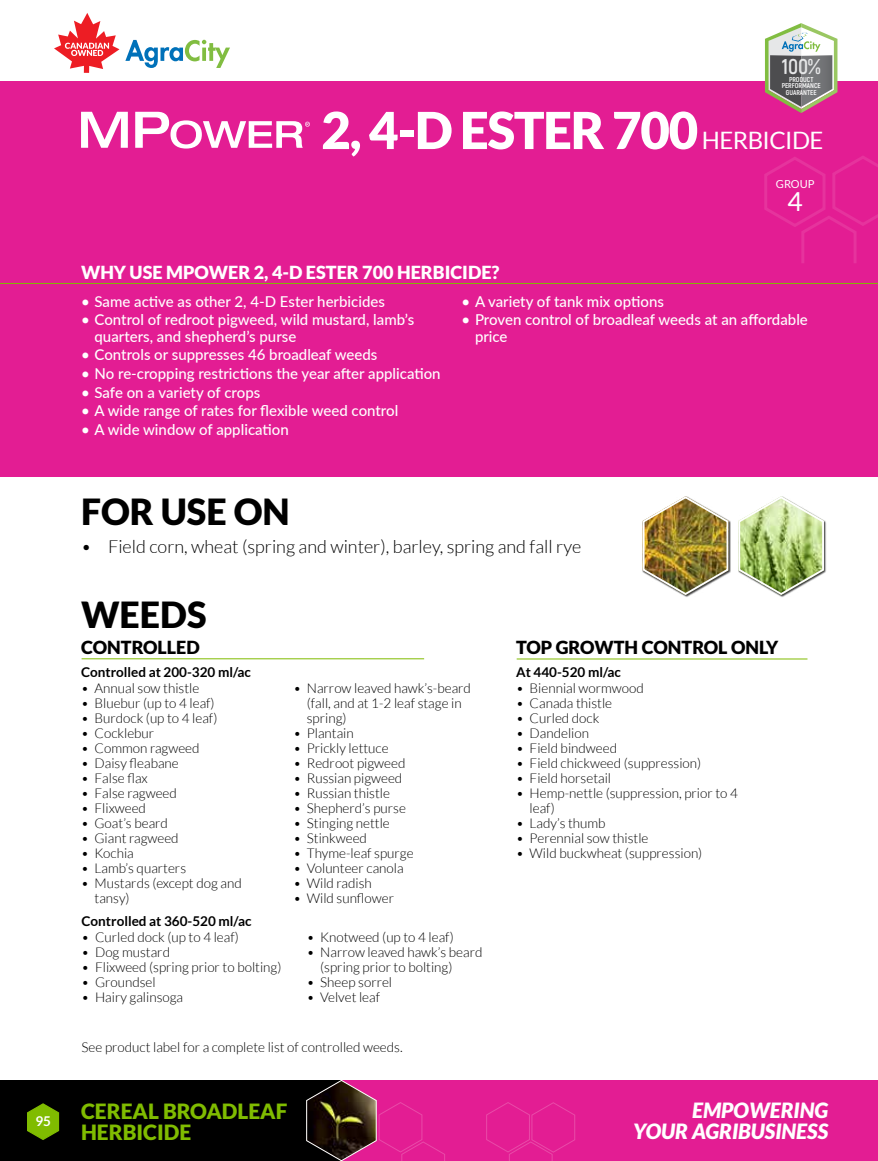
<style>
.page{position:relative;width:878px;height:1161px;background:#fff}
.page>*{position:absolute;margin:0;border:0;box-sizing:border-box;transform-origin:0 0}
.t1{font:900 51px "Lato";letter-spacing:-.025em;color:#fff}
.t2{font:900 36px "Lato";color:#000}
.t3{font:26.25px "Lato";color:#fff}
.t4{font:700 21.45px "Akrobat";color:#e6e7e8}
.t5{font:italic 900 21px/21px "Lato";color:#fff;text-align:right}
.t6{font:900 21px/21px "Lato";color:#80bc00}
.t7{font:300 18px "Lato";color:#000}
.t8{font:900 18px "Lato";color:#fff}
.t9{font:900 18px "Lato";color:#000}
.t10{font:500 15px/16.5px "Lato";color:#fff}
.t11{font:300 13.5px/15px "Lato";color:#000}
.t12{font:700 13.5px "Lato";color:#000}
.t13{font:700 13.5px "Lato";color:#fff}
.t14{font:11.1px "Lato";color:#fff}
.t15{font:700 7.05px/6.3px "Akrobat";color:#fff;text-align:center}
.s1{font-weight:400;font-size:24px}
</style>
<div class="page">
<div style="left:341px;top:1080px;width:537px;height:81px;background:#e31d93"></div>
<svg style="left:486px;top:1102px;width:89px;height:59px"></svg>
<div style="left:0;top:81px;width:878px;height:396px;background:#e31d93"></div>
<hr style="left:0;top:283px;width:878px;height:1px;background:#80bc00">
<hr style="left:82px;top:658px;width:342px;height:1px;background:#80bc00">
<div style="left:738px;top:496px;width:88px;height:102px;background:#000;opacity:.75"></div>
<svg style="left:738px;top:496px;width:86px;height:100px"></svg>
<div style="left:642px;top:496px;width:89px;height:102px;background:#000;opacity:.75"></div>
<img style="left:642px;top:496px;width:87px;height:100px">
<hr style="left:516px;top:659px;width:291px;height:1px;background:#80bc00">
<div style="left:0;top:1080px;width:341px;height:81px;background:#000"></div>
<svg style="left:306px;top:1080px;width:139px;height:81px"></svg>
<svg style="left:54px;top:13px;width:65px;height:60px"></svg>
<svg style="left:765px;top:23px;width:72px;height:90px"></svg>
<svg style="left:125px;top:40px;width:105px;height:28px"></svg>
<svg style="left:764px;top:156px;width:114px;height:107px"></svg>
<svg style="left:81px;top:112px;width:47px;height:36px"></svg>
<svg style="left:135px;top:112px;width:175px;height:37px"></svg>
<svg style="left:27px;top:1103px;width:33px;height:37px"></svg>
<p class="t13" style="left:35px;top:1114px;width:17px">95</p>
<h3 class="t4" style="left:781px;top:53px;width:41px">100%</h3>
<p class="t15" style="left:781px;top:76px;width:41px">PRODUCT<br>PERFORMANCE<br>GUARANTEE</p>
<h1 class="t1" style="left:321px;top:101px;width:503px">2, 4-D ESTER 700 <span class="s1">HERBICIDE</span></h1>
<h3 class="t8" style="left:81px;top:261px;width:420px">WHY USE MPOWER 2, 4-D ESTER 700 HERBICIDE?</h3>
<p class="t14" style="left:775px;top:178px;width:40px">GROUP</p>
<h3 class="t3" style="left:787px;top:187px;width:17px">4</h3>
<p class="t10" style="left:81px;top:292px;width:305px">• Same active as other 2, 4-D Ester herbicides</p>
<p class="t10" style="left:94px;top:311px;width:321px;text-indent:-14px">• Control of redroot pigweed, wild mustard, lamb’s quarters, and shepherd’s purse</p>
<p class="t10" style="left:81px;top:346px;width:298px">• Controls or suppresses 46 broadleaf weeds</p>
<p class="t10" style="left:81px;top:365px;width:361px">• No re-cropping restrictions the year after application</p>
<p class="t10" style="left:81px;top:383px;width:181px">• Safe on a variety of crops</p>
<p class="t10" style="left:81px;top:402px;width:319px">• A wide range of rates for flexible weed control</p>
<p class="t10" style="left:81px;top:421px;width:209px">• A wide window of application</p>
<p class="t10" style="left:461px;top:292px;width:204px">• A variety of tank mix options</p>
<p class="t10" style="left:475px;top:311px;width:334px;text-indent:-14px">• Proven control of broadleaf weeds at an affordable price</p>
<h2 class="t2" style="left:81px;top:491px;width:210px">FOR USE ON</h2>
<h3 class="t7" style="left:81px;top:537px;width:501px">• Field corn, wheat (spring and winter), barley, spring and fall rye</h3>
<h2 class="t2" style="left:81px;top:594px;width:127px">WEEDS</h2>
<h3 class="t9" style="left:81px;top:637px;width:120px">CONTROLLED</h3>
<h3 class="t9" style="left:516px;top:637px;width:264px">TOP GROWTH CONTROL ONLY</h3>
<p class="t12" style="left:81px;top:664px;width:171px">Controlled at 200-320 ml/ac</p>
<p class="t12" style="left:516px;top:664px;width:106px">At 440-520 ml/ac</p>
<p class="t11" style="left:81px;top:680px;width:120px">• Annual sow thistle</p>
<p class="t11" style="left:81px;top:695px;width:135px">• Bluebur (up to 4 leaf)</p>
<p class="t11" style="left:81px;top:710px;width:138px">• Burdock (up to 4 leaf)</p>
<p class="t11" style="left:81px;top:725px;width:75px">• Cocklebur</p>
<p class="t11" style="left:81px;top:740px;width:120px">• Common ragweed</p>
<p class="t11" style="left:81px;top:755px;width:99px">• Daisy fleabane</p>
<p class="t11" style="left:81px;top:770px;width:68px">• False flax</p>
<p class="t11" style="left:81px;top:785px;width:97px">• False ragweed</p>
<p class="t11" style="left:81px;top:800px;width:66px">• Flixweed</p>
<p class="t11" style="left:81px;top:815px;width:88px">• Goat’s beard</p>
<p class="t11" style="left:81px;top:830px;width:99px">• Giant ragweed</p>
<p class="t11" style="left:81px;top:845px;width:54px">• Kochia</p>
<p class="t11" style="left:81px;top:860px;width:107px">• Lamb’s quarters</p>
<p class="t11" style="left:94px;top:875px;width:149px;text-indent:-14px">• Mustards (except dog and tansy)</p>
<p class="t12" style="left:82px;top:913px;width:171px">Controlled at 360-520 ml/ac</p>
<p class="t11" style="left:82px;top:930px;width:159px">• Curled dock (up to 4 leaf)</p>
<p class="t11" style="left:82px;top:945px;width:90px">• Dog mustard</p>
<p class="t11" style="left:82px;top:960px;width:201px">• Flixweed (spring prior to bolting)</p>
<p class="t11" style="left:82px;top:975px;width:76px">• Groundsel</p>
<p class="t11" style="left:82px;top:990px;width:103px">• Hairy galinsoga</p>
<p class="t11" style="left:307px;top:680px;width:166px;text-indent:-14px">• Narrow leaved hawk’s-beard (fall, and at 1-2 leaf stage in spring)</p>
<p class="t11" style="left:293px;top:725px;width:62px">• Plantain</p>
<p class="t11" style="left:293px;top:740px;width:97px">• Prickly lettuce</p>
<p class="t11" style="left:293px;top:755px;width:114px">• Redroot pigweed</p>
<p class="t11" style="left:293px;top:770px;width:110px">• Russian pigweed</p>
<p class="t11" style="left:293px;top:785px;width:98px">• Russian thistle</p>
<p class="t11" style="left:293px;top:800px;width:114px">• Shepherd’s purse</p>
<p class="t11" style="left:293px;top:815px;width:98px">• Stinging nettle</p>
<p class="t11" style="left:293px;top:830px;width:75px">• Stinkweed</p>
<p class="t11" style="left:293px;top:845px;width:122px">• Thyme-leaf spurge</p>
<p class="t11" style="left:293px;top:860px;width:112px">• Volunteer canola</p>
<p class="t11" style="left:293px;top:875px;width:80px">• Wild radish</p>
<p class="t11" style="left:293px;top:890px;width:102px">• Wild sunflower</p>
<p class="t11" style="left:307px;top:930px;width:148px">• Knotweed (up to 4 leaf)</p>
<p class="t11" style="left:320px;top:945px;width:164px;text-indent:-14px">• Narrow leaved hawk’s beard (spring prior to bolting)</p>
<p class="t11" style="left:307px;top:975px;width:87px">• Sheep sorrel</p>
<p class="t11" style="left:307px;top:990px;width:75px">• Velvet leaf</p>
<p class="t11" style="left:82px;top:1040px;width:322px">See product label for a complete list of controlled weeds.</p>
<h3 class="t6" style="left:81px;top:1100px;width:208px">CEREAL BROADLEAF<br>HERBICIDE</h3>
<p class="t11" style="left:516px;top:680px;width:129px">• Biennial wormwood</p>
<p class="t11" style="left:516px;top:695px;width:97px">• Canada thistle</p>
<p class="t11" style="left:516px;top:710px;width:85px">• Curled dock</p>
<p class="t11" style="left:516px;top:725px;width:74px">• Dandelion</p>
<p class="t11" style="left:516px;top:740px;width:102px">• Field bindweed</p>
<p class="t11" style="left:516px;top:755px;width:186px">• Field chickweed (suppression)</p>
<p class="t11" style="left:516px;top:770px;width:96px">• Field horsetail</p>
<p class="t11" style="left:529px;top:785px;width:210px;text-indent:-14px">• Hemp-nettle (suppression, prior to 4 leaf)</p>
<p class="t11" style="left:516px;top:815px;width:91px">• Lady’s thumb</p>
<p class="t11" style="left:516px;top:830px;width:134px">• Perennial sow thistle</p>
<p class="t11" style="left:516px;top:845px;width:188px">• Wild buckwheat (suppression)</p>
<h3 class="t5" style="left:633px;top:1101px;width:196px">EMPOWERING<br>YOUR AGRIBUSINESS</h3>
</div>
